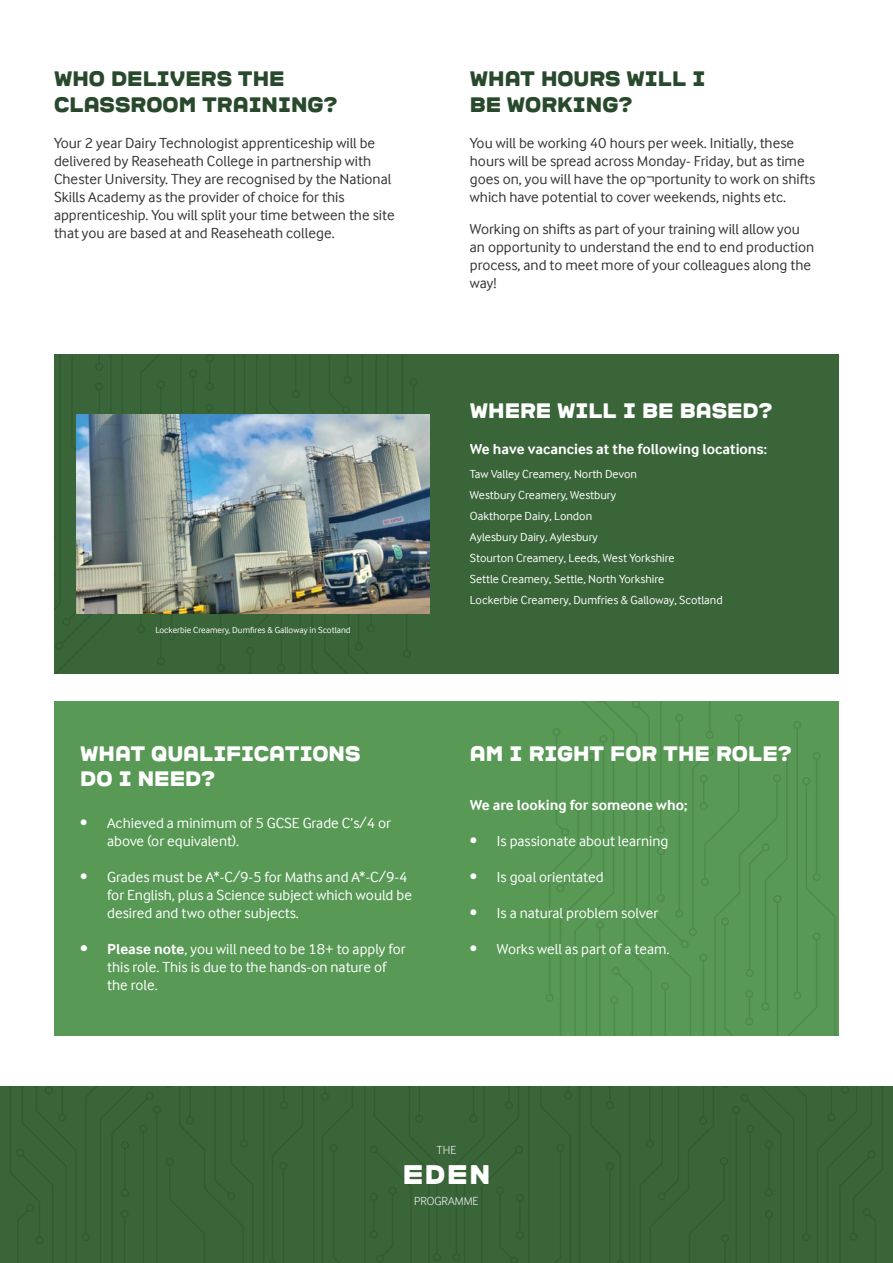
<style>
.page{position:relative;width:893px;height:1263px;background:#fff}
.page>*{position:absolute;margin:0;border:0;box-sizing:border-box;transform-origin:0 0}
.t1{font:27px "ARLASTRONG Mono";color:#fff}
.t2{font:21px/25.2px "ARLASTRONG";color:#fff}
.t3{font:21px/25.2px "ARLASTRONG";color:#29492d}
.t4{font:15px/18px "Arla Inter Face";color:#333332}
.t5{font:15px/18px "Arla Inter Face";color:#fff}
.t6{font:700 15px "Arla Inter Face";color:#fff}
.t7{font:12px/21px "Arla Inter Face";color:#fff}
.t8{font:300 12px "Arla Inter Face";color:#fff}
.t9{font:9px "Arla Inter Face";color:#fff}
.s1{font-weight:700}
</style>
<div class="page">
<div style="left:6px;top:1086px;width:881px;height:177px;background:#396539"></div>
<div style="left:460px;top:1086px;width:113px;height:177px;background:#396539"></div>
<div style="left:54px;top:701px;width:785px;height:335px;background:#589955"></div>
<svg style="left:546px;top:701px;width:290px;height:335px"></svg>
<div style="left:54px;top:355px;width:785px;height:319px;background:#396539"></div>
<svg style="left:76px;top:414px;width:28px;height:200px"></svg>
<img style="left:77px;top:415px;width:352px;height:199px">
<h2 class="t3" style="left:54px;top:67px;width:285px">WHO DELIVERS THE<br>CLASSROOM TRAINING?</h2>
<p class="t4" style="left:54px;top:133px;width:342px">Your 2 year Dairy Technologist apprenticeship will be delivered by Reaseheath College in partnership with Chester University. They are recognised by the National Skills Academy as the provider of choice for this apprenticeship. You will split your time between the site that you are based at and Reaseheath college.</p>
<p class="t9" style="left:155px;top:625px;width:197px">Lockerbie Creamery, Dumfires &amp; Galloway in Scotland</p>
<h2 class="t2" style="left:80px;top:741px;width:280px">WHAT QUALIFICATIONS<br>DO I NEED?</h2>
<p class="t5" style="left:107px;top:814px;width:285px;text-indent:-27px">• Achieved a minimum of 5 GCSE Grade C’s/4 or above (or equivalent).</p>
<p class="t5" style="left:107px;top:868px;width:306px;text-indent:-27px">• Grades must be A*-C/9-5 for Maths and A*-C/9-4 for English, plus a Science subject which would be desired and two other subjects.</p>
<p class="t5" style="left:107px;top:940px;width:300px;text-indent:-27px"><span class="s1">• Please note</span>, you will need to be 18+ to apply for this role. This is due to the hands-on nature of the role.</p>
<h2 class="t3" style="left:470px;top:67px;width:237px">WHAT HOURS WILL I<br>BE WORKING?</h2>
<p class="t4" style="left:470px;top:133px;width:347px">You will be working 40 hours per week. Initially, these hours will be spread across Monday- Friday, but as time goes on, you will have the op¬portunity to work on shifts which have potential to cover weekends, nights etc.</p>
<p class="t4" style="left:470px;top:220px;width:346px">Working on shifts as part of your training will allow you an opportunity to understand the end to end production process, and to meet more of your colleagues along the way!</p>
<h2 class="t2" style="left:470px;top:398px;width:304px">WHERE WILL I BE BASED?</h2>
<p class="t6" style="left:470px;top:440px;width:299px">We have vacancies at the following locations:</p>
<p class="t7" style="left:470px;top:463px;width:254px">Taw Valley Creamery, North Devon<br>Westbury Creamery, Westbury<br>Oakthorpe Dairy, London<br>Aylesbury Dairy, Aylesbury<br>Stourton Creamery, Leeds, West Yorkshire<br>Settle Creamery, Settle, North Yorkshire<br>Lockerbie Creamery, Dumfries &amp; Galloway, Scotland</p>
<h2 class="t2" style="left:470px;top:741px;width:323px">AM I RIGHT FOR THE ROLE?</h2>
<p class="t6" style="left:470px;top:796px;width:219px">We are looking for someone who;</p>
<p class="t5" style="left:470px;top:832px;width:200px">• Is passionate about learning</p>
<p class="t5" style="left:470px;top:868px;width:135px">• Is goal orientated</p>
<p class="t5" style="left:470px;top:904px;width:190px">• Is a natural problem solver</p>
<p class="t5" style="left:470px;top:940px;width:201px">• Works well as part of a team.</p>
<p class="t8" style="left:436px;top:1143px;width:22px">THE</p>
<h1 class="t1" style="left:403px;top:1161px;width:89px">EDEN</h1>
<p class="t8" style="left:414px;top:1194px;width:66px">PROGRAMME</p>
</div>
